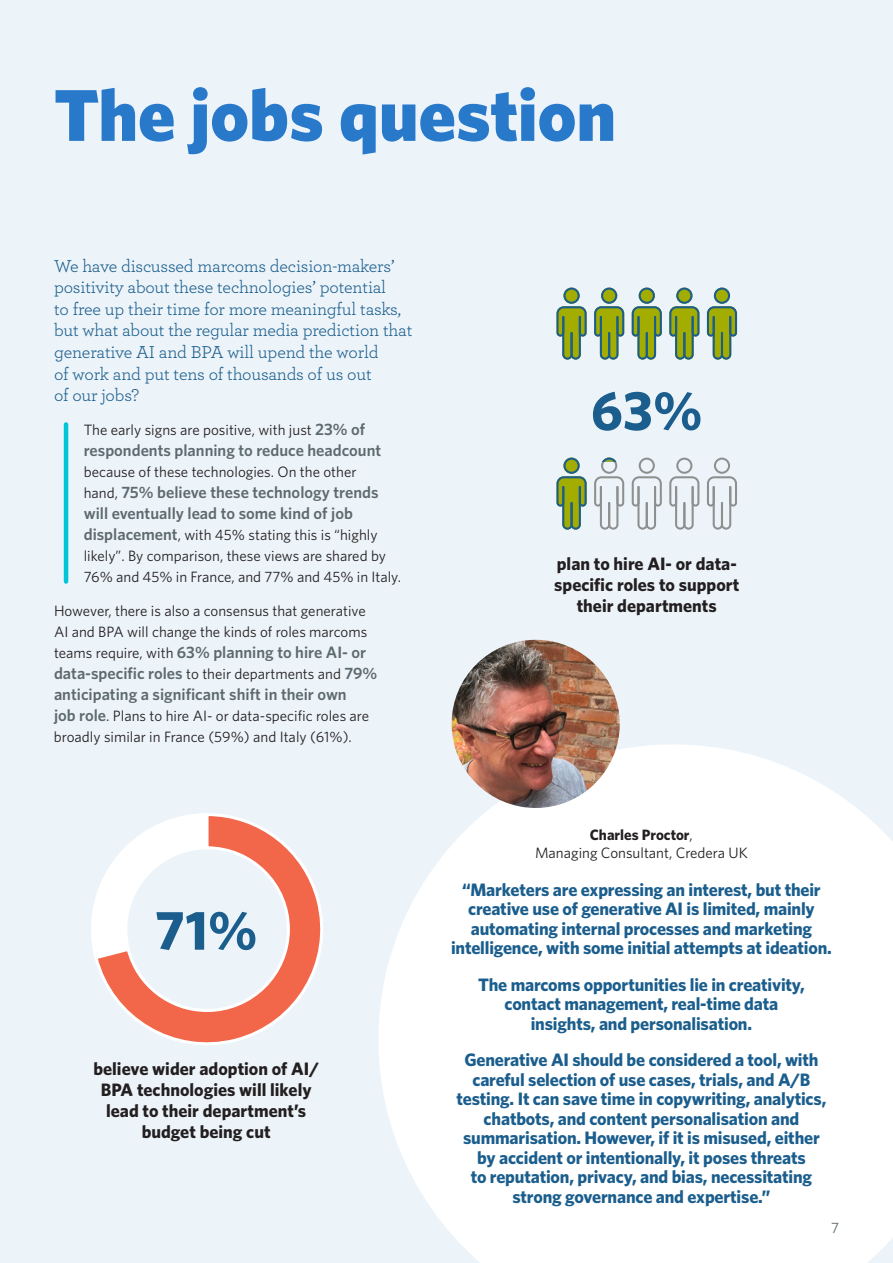
<style>
.page{position:relative;width:893px;height:1263px;background:#edf4f9}
.page>*{position:absolute;margin:0;border:0;box-sizing:border-box;transform-origin:0 0}
.t1{font:900 73.5px "Whitney";color:#2979cb}
.t2{font:700 55.5px "Whitney";color:#1b5e8d}
.Graphic_body{font:700 18px/19.5px "Whitney";letter-spacing:-.01em;color:#1b5e8d;text-align:center}
.Intro{font:18px/21.6px "Archer";letter-spacing:-.01em;color:#1b5e8d}
.t3{font:700 18px/21px "Whitney";color:#231f20;text-align:center}
.Body{font:600 16.5px/21px "Whitney";color:#5e6a71}
.Body-2{font:15px/21px "Whitney";color:#231f20}
.t4{font:15px "Whitney";color:#5e6a71}
.s1{font-weight:600;font-size:16.5px;color:#5e6a71}
.s2{font-weight:400;font-size:15px;color:#231f20}
.s3{font-weight:700}
</style>
<div class="page">
<svg style="left:379px;top:744px;width:514px;height:519px;background:#fdfdfe"></svg>
<img style="left:452px;top:640px;width:168px;height:168px;border-radius:84px">
<hr style="left:64px;top:424px;width:4px;height:157px;background:#00c6d7">
<svg style="left:632px;top:288px;width:30px;height:72px"></svg>
<svg style="left:594px;top:288px;width:30px;height:72px"></svg>
<svg style="left:556px;top:288px;width:31px;height:72px"></svg>
<svg style="left:669px;top:288px;width:30px;height:72px"></svg>
<svg style="left:707px;top:288px;width:30px;height:72px"></svg>
<svg style="left:632px;top:458px;width:30px;height:72px"></svg>
<svg style="left:707px;top:458px;width:30px;height:72px"></svg>
<svg style="left:669px;top:458px;width:30px;height:72px"></svg>
<svg style="left:556px;top:458px;width:31px;height:72px"></svg>
<svg style="left:92px;top:813px;width:231px;height:232px"></svg>
<svg style="left:594px;top:458px;width:30px;height:72px"></svg>
<h1 class="t1" style="left:54px;top:66px;width:564px">The jobs question</h1>
<h2 class="Intro" style="left:54px;top:254px;width:360px">We have discussed marcoms decision-makers’ positivity about these technologies’ potential<br>to free up their time for more meaningful tasks, but what about the regular media prediction that generative AI and BPA will upend the world<br>of work and put tens of thousands of us out<br>of our jobs?</h2>
<p class="Body-2" style="left:84px;top:419px;width:283px">The early signs are positive, with just <span class="s1">23% of</span></p>
<p class="Body" style="left:84px;top:439px;width:299px">respondents planning to reduce headcount</p>
<p class="Body-2" style="left:84px;top:461px;width:274px">because of these technologies. On the other</p>
<p class="Body" style="left:84px;top:481px;width:296px"><span class="s2">hand,</span> 75% believe these technology trends will eventually lead to some kind of job</p>
<p class="Body-2" style="left:84px;top:524px;width:319px"><span class="s1">displacement</span>, with 45% stating this is “highly likely”. By comparison, these views are shared by<br>76% and 45% in France, and 77% and 45% in Italy.</p>
<p class="Body-2" style="left:54px;top:600px;width:315px">However, there is also a consensus that generative<br>AI and BPA will change the kinds of roles marcoms</p>
<p class="Body" style="left:54px;top:641px;width:314px"><span class="s2">teams require, with</span> 63% planning to hire AI- or</p>
<p class="Body" style="left:54px;top:662px;width:325px">data-specific roles <span class="s2">to their departments and</span> 79% anticipating a significant shift in their own</p>
<p class="Body-2" style="left:54px;top:705px;width:317px"><span class="s1">job role</span>. Plans to hire AI- or data-specific roles are broadly similar in France (59%) and Italy (61%).</p>
<h2 class="t2" style="left:155px;top:893px;width:104px">71%</h2>
<p class="t3" style="left:93px;top:1058px;width:227px">believe wider adoption of AI/<br>BPA technologies will likely lead to their department’s budget being cut</p>
<h2 class="t2" style="left:591px;top:373px;width:113px">63%</h2>
<p class="t3" style="left:554px;top:552px;width:187px">plan to hire AI- or data&shy;specific roles to support their departments</p>
<p class="Body-2" style="left:535px;top:825px;width:214px;line-height:18px;text-align:center"><span class="s3">Charles Proctor</span>,<br>Managing Consultant, Credera UK</p>
<p class="Graphic_body" style="left:451px;top:879px;width:382px">“Marketers are expressing an interest, but their creative use of generative AI is limited, mainly automating internal processes and marketing intelligence, with some initial attempts at ideation.</p>
<p class="Graphic_body" style="left:478px;top:974px;width:328px">The marcoms opportunities lie in creativity, contact management, real-time data insights, and personalisation.</p>
<p class="Graphic_body" style="left:456px;top:1050px;width:371px">Generative AI should be considered a tool, with careful selection of use cases, trials, and A/B testing. It can save time in copywriting, analytics, chatbots, and content personalisation and summarisation. However, if it is misused, either by accident or intentionally, it poses threats<br>to reputation, privacy, and bias, necessitating strong governance and expertise.”</p>
<p class="t4" style="left:831px;top:1218px;width:9px">7</p>
</div>
